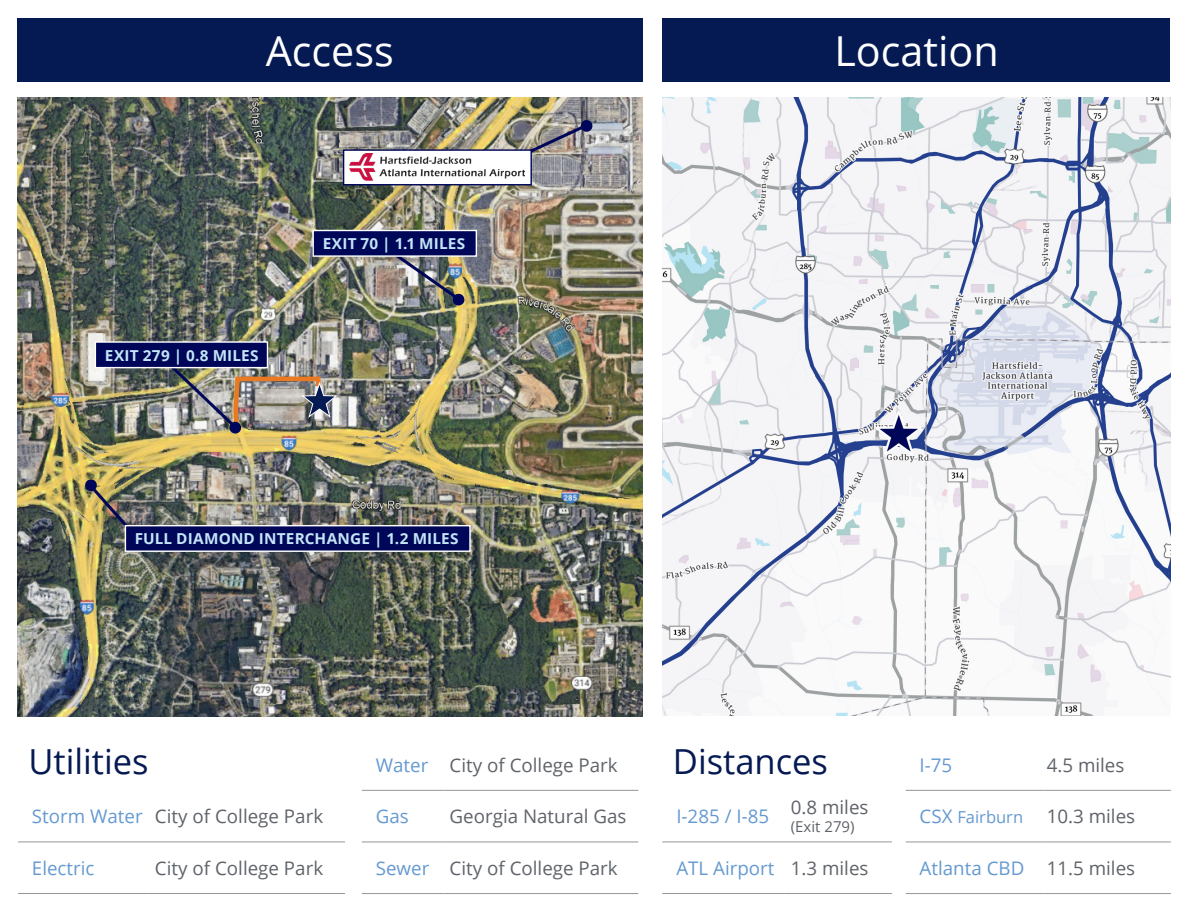
<style>
.page{position:relative;width:1188px;height:918px;background:#fff}
.page>*{position:absolute;margin:0;border:0;box-sizing:border-box;transform-origin:0 0}
.t1{font:41.25px "Open Sans";color:#fff}
.t2{font:34.5px "Open Sans";color:#051952}
.t3{font:18.75px "Open Sans";color:#5f6369}
.t4{font:18.75px "Open Sans";color:#6599d1}
.t5{font:16.5px "Open Sans";color:#6599d1}
.t6{font:700 15.15px "Open Sans";letter-spacing:.01em;color:#c3e5f7}
.t7{font:15px "Open Sans";color:#5f6369}
.s1{font-size:18.75px}
</style>
<div class="page">
<svg style="left:662px;top:842px;width:230px;height:1px"></svg>
<hr style="left:662px;top:841px;width:123px;height:1px;background:#929799">
<hr style="left:785px;top:841px;width:107px;height:1px;background:#929799">
<hr style="left:662px;top:893px;width:123px;height:1px;background:#929799">
<hr style="left:785px;top:893px;width:107px;height:1px;background:#929799">
<svg style="left:362px;top:716px;width:276px;height:126px"></svg>
<hr style="left:362px;top:790px;width:81px;height:1px;background:#929799">
<hr style="left:443px;top:790px;width:195px;height:1px;background:#929799">
<hr style="left:362px;top:842px;width:81px;height:1px;background:#929799">
<hr style="left:443px;top:842px;width:195px;height:1px;background:#929799">
<hr style="left:362px;top:893px;width:81px;height:1px;background:#929799">
<hr style="left:443px;top:893px;width:195px;height:1px;background:#929799">
<svg style="left:906px;top:789px;width:265px;height:53px"></svg>
<hr style="left:906px;top:790px;width:138px;height:1px;background:#929799">
<hr style="left:1044px;top:790px;width:127px;height:1px;background:#929799">
<hr style="left:906px;top:842px;width:138px;height:1px;background:#929799">
<hr style="left:1044px;top:842px;width:127px;height:1px;background:#929799">
<hr style="left:906px;top:893px;width:138px;height:1px;background:#929799">
<hr style="left:1044px;top:893px;width:127px;height:1px;background:#929799">
<div style="left:17px;top:18px;width:626px;height:64px;background:#051952"></div>
<img style="left:17px;top:98px;width:626px;height:618px">
<div style="left:662px;top:18px;width:508px;height:64px;background:#051952"></div>
<img style="left:662px;top:98px;width:509px;height:618px">
<svg style="left:18px;top:842px;width:327px;height:1px"></svg>
<hr style="left:18px;top:841px;width:131px;height:1px;background:#929799">
<hr style="left:149px;top:841px;width:196px;height:1px;background:#929799">
<hr style="left:18px;top:893px;width:131px;height:1px;background:#929799">
<hr style="left:149px;top:893px;width:196px;height:1px;background:#929799">
<hr style="left:235px;top:377px;width:85px;height:4px;background:#ea7924">
<svg style="left:301px;top:377px;width:37px;height:41px"></svg>
<img style="left:166px;top:368px;width:76px;height:66px">
<div style="left:95px;top:341px;width:173px;height:27px;background:#000759;border:1px solid #fff"></div>
<img style="left:84px;top:479px;width:55px;height:60px">
<div style="left:125px;top:525px;width:346px;height:27px;background:#000759;border:1px solid #fff"></div>
<img style="left:387px;top:257px;width:78px;height:49px">
<img style="left:508px;top:119px;width:85px;height:45px">
<div style="left:312px;top:230px;width:165px;height:27px;background:#000759;border:1px solid #fff"></div>
<div style="left:343px;top:149px;width:189px;height:36px;background:#fff;border:1px solid #000759"></div>
<img style="left:350px;top:154px;width:175px;height:27px">
<p class="t1" style="left:266px;top:22px;width:130px">Access</p>
<p class="t1" style="left:834px;top:22px;width:166px">Location</p>
<p class="t6" style="left:105px;top:345px;width:155px">EXIT 279 | 0.8 MILES</p>
<p class="t6" style="left:323px;top:233px;width:144px">EXIT 70 | 1.1 MILES</p>
<p class="t6" style="left:135px;top:528px;width:325px">FULL DIAMOND INTERCHANGE | 1.2 MILES</p>
<p class="t2" style="left:28px;top:738px;width:122px">Utilities</p>
<p class="t2" style="left:673px;top:738px;width:157px">Distances</p>
<p class="t4" style="left:376px;top:752px;width:54px">Water</p>
<p class="t3" style="left:450px;top:752px;width:170px">City of College Park</p>
<p class="t4" style="left:376px;top:804px;width:35px">Gas</p>
<p class="t3" style="left:450px;top:804px;width:178px">Georgia Natural Gas</p>
<p class="t4" style="left:376px;top:855px;width:55px">Sewer</p>
<p class="t3" style="left:450px;top:855px;width:170px">City of College Park</p>
<p class="t3" style="left:791px;top:794px;width:79px">0.8 miles</p>
<p class="t7" style="left:791px;top:816px;width:65px">(Exit 279)</p>
<p class="t4" style="left:32px;top:803px;width:112px">Storm Water</p>
<p class="t3" style="left:155px;top:803px;width:170px">City of College Park</p>
<p class="t4" style="left:32px;top:855px;width:64px">Electric</p>
<p class="t3" style="left:155px;top:855px;width:170px">City of College Park</p>
<p class="t4" style="left:676px;top:803px;width:94px">I-285 / I-85</p>
<p class="t4" style="left:676px;top:855px;width:100px">ATL Airport</p>
<p class="t3" style="left:791px;top:855px;width:79px">1.3 miles</p>
<p class="t4" style="left:920px;top:752px;width:34px">I-75</p>
<p class="t3" style="left:1047px;top:752px;width:79px">4.5 miles</p>
<p class="t5" style="left:920px;top:806px;width:105px"><span class="s1">CSX</span> Fairburn</p>
<p class="t3" style="left:1047px;top:804px;width:90px">10.3 miles</p>
<p class="t4" style="left:920px;top:855px;width:106px">Atlanta CBD</p>
<p class="t3" style="left:1047px;top:855px;width:90px">11.5 miles</p>
</div>
